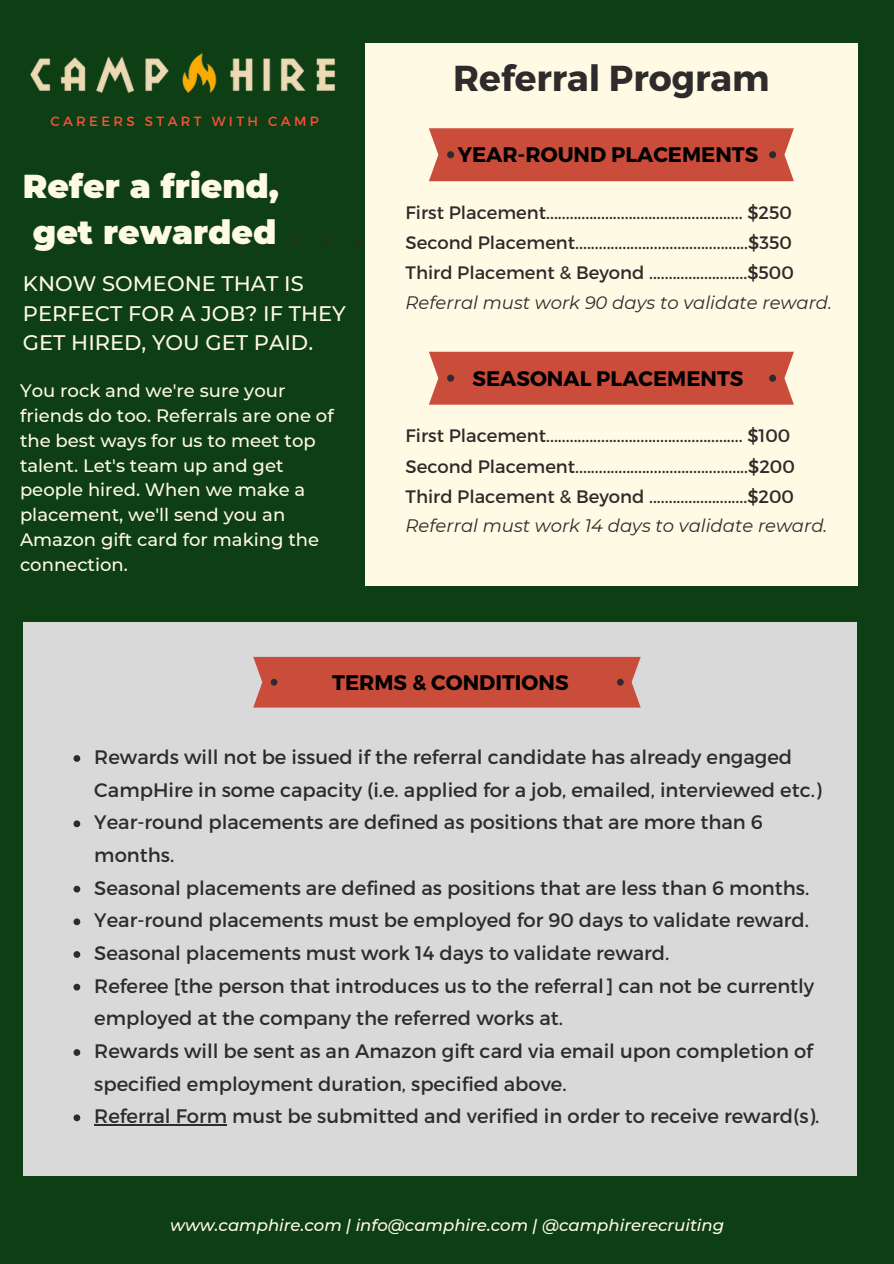
<style>
.page{position:relative;width:894px;height:1264px;background:#fff}
.page>*{position:absolute;margin:0;border:0;box-sizing:border-box;transform-origin:0 0}
.t1{font:700 36px "Montserrat";color:#2d2b2b}
.t2{font:900 33px/46.2px "Montserrat";color:#fffae3;text-align:center}
.t3{font:500 21px/29.2px "Montserrat";color:#fffae3}
.t4{font:700 21px "Montserrat";color:#000}
.t5{font:19.5px/32.7px "Montserrat";color:#2d2b2b}
.t6{font:18px/30.5px "Montserrat";color:#2d2b2b;text-align:justify}
.t7{font:500 18px/24.8px "Montserrat";color:#fffae3}
.t8{font:italic 18px "Montserrat";color:#2d2b2b}
.t9{font:italic 500 16.5px "Montserrat";color:#fffae3}
.t10{font:13.35px "Montserrat";letter-spacing:.25em;color:#ff5039}
</style>
<div class="page">
<div style="left:0;top:0;width:893px;height:1263px;background:#0d3e14"></div>
<svg style="left:225px;top:233px;width:140px;height:20px"></svg>
<div style="left:365px;top:43px;width:492px;height:543px;background:#fffae3"></div>
<div style="left:23px;top:622px;width:833px;height:553px;background:#d9d9d9"></div>
<img style="left:30px;top:53px;width:305px;height:40px">
<div style="left:429px;top:128px;width:364px;height:53px;background:#ca4c3b"></div>
<svg style="left:768px;top:151px;width:8px;height:7px"></svg>
<div style="left:447px;top:151px;width:7px;height:7px;background:#2d2b2b;border-radius:50%"></div>
<div style="left:253px;top:657px;width:387px;height:50px;background:#ca4c3b"></div>
<svg style="left:616px;top:679px;width:7px;height:6px"></svg>
<div style="left:270px;top:679px;width:7px;height:6px;background:#2d2b2b;border-radius:50%"></div>
<div style="left:429px;top:352px;width:364px;height:52px;background:#ca4c3b"></div>
<svg style="left:768px;top:374px;width:8px;height:8px"></svg>
<div style="left:447px;top:374px;width:7px;height:8px;background:#2d2b2b;border-radius:50%"></div>
<svg style="left:73px;top:755px;width:7px;height:6px"></svg>
<svg style="left:73px;top:820px;width:7px;height:7px"></svg>
<svg style="left:73px;top:885px;width:7px;height:7px"></svg>
<svg style="left:73px;top:918px;width:7px;height:7px"></svg>
<svg style="left:73px;top:951px;width:7px;height:6px"></svg>
<svg style="left:73px;top:983px;width:7px;height:7px"></svg>
<svg style="left:73px;top:1049px;width:7px;height:6px"></svg>
<svg style="left:73px;top:1114px;width:7px;height:7px"></svg>
<hr style="left:94px;top:1124px;width:133px;height:1px;background:#2d2b2b">
<p class="t10" style="left:50px;top:112px;width:270px">CAREERS START WITH CAMP</p>
<h2 class="t2" style="left:23px;top:163px;width:257px">Refer a friend, get rewarded</h2>
<p class="t3" style="left:23px;top:269px;width:324px">KNOW SOMEONE THAT IS<br>PERFECT FOR A JOB? IF THEY<br>GET HIRED, YOU GET PAID.</p>
<p class="t7" style="left:20px;top:378px;width:315px">You rock and we're sure your friends do too. Referrals are one of the best ways for us to meet top talent. Let's team up and get people hired. When we make a placement, we'll send you an<br>Amazon gift card for making the connection.</p>
<h1 class="t1" style="left:453px;top:55px;width:318px">Referral Program</h1>
<p class="t4" style="left:457px;top:141px;width:302px">YEAR-ROUND PLACEMENTS</p>
<p class="t6" style="left:405px;top:196px;width:389px">First Placement.................................................. $250<br>Second Placement............................................$350<br>Third Placement &amp; Beyond .........................$500</p>
<p class="t8" style="left:405px;top:291px;width:428px">Referral must work 90 days to validate reward.</p>
<p class="t4" style="left:472px;top:365px;width:272px">SEASONAL PLACEMENTS</p>
<p class="t6" style="left:405px;top:419px;width:390px;text-align:left">First Placement.................................................. $100<br>Second Placement............................................$200<br>Third Placement &amp; Beyond .........................$200</p>
<p class="t8" style="left:405px;top:515px;width:423px">Referral must work 14 days to validate reward.</p>
<p class="t4" style="left:332px;top:668px;width:238px">TERMS &amp; CONDITIONS</p>
<p class="t5" style="left:94px;top:739px;width:728px">Rewards will not be issued if the referral candidate has already engaged CampHire in some capacity (i.e. applied for a job, emailed, interviewed etc.)<br>Year-round placements are defined as positions that are more than 6 months.<br>Seasonal placements are defined as positions that are less than 6 months.<br>Year-round placements must be employed for 90 days to validate reward.<br>Seasonal placements must work 14 days to validate reward.<br>Referee [the person that introduces us to the referral] can not be currently employed at the company the referred works at.<br>Rewards will be sent as an Amazon gift card via email upon completion of specified employment duration, specified above.<br>Referral Form must be submitted and verified in order to receive reward(s).</p>
<p class="t9" style="left:170px;top:1214px;width:555px">www.camphire.com | info@camphire.com | @camphirerecruiting</p>
</div>
